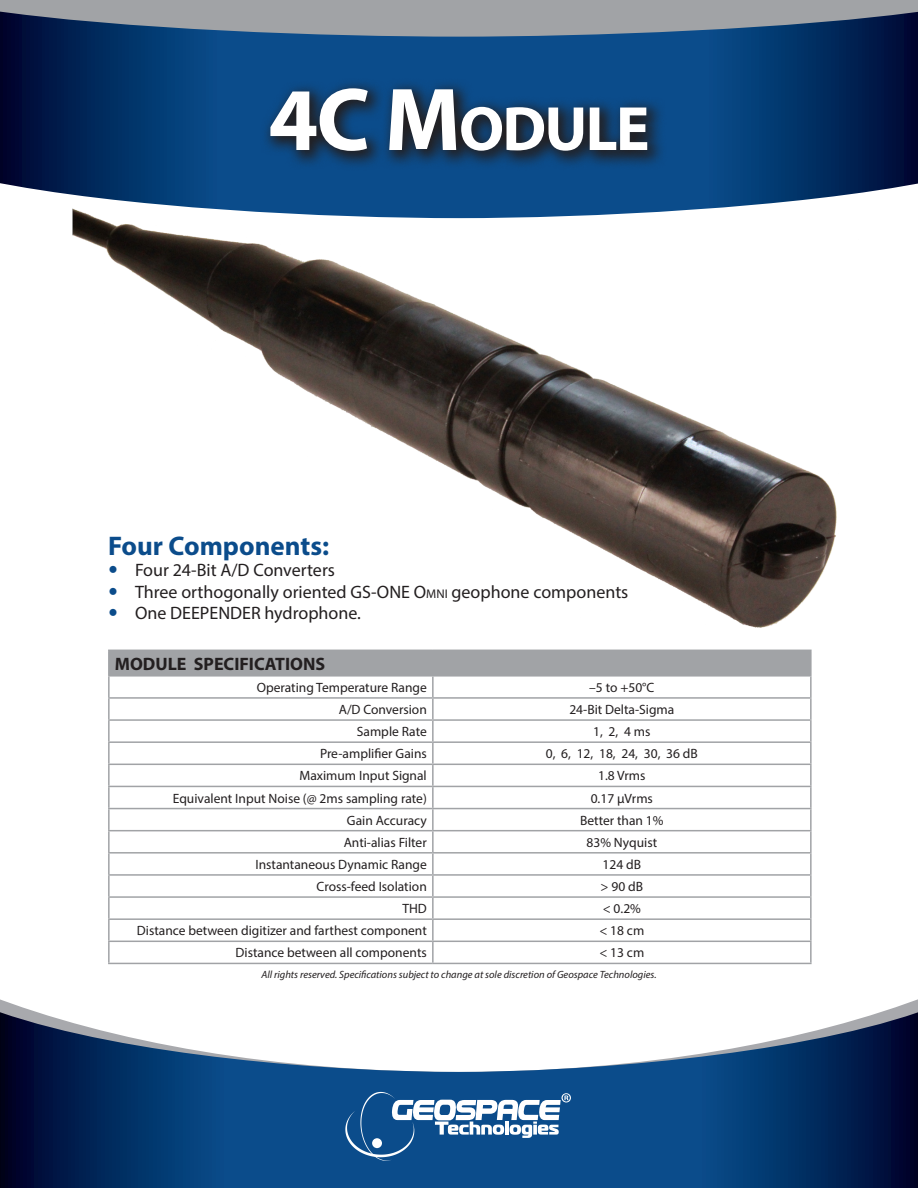
<style>
.page{position:relative;width:918px;height:1188px;background:#fff}
.page>*{position:absolute;margin:0;border:0;box-sizing:border-box;transform-origin:0 0}
.t1{font:700 63px "Myriad Pro";letter-spacing:-.03em;color:#fff}
.t2{font:700 27px "Myriad Pro";color:#0b4c8b}
.t3{font:18px "Myriad Pro";color:#231f20}
.t4{font:700 18px "Myriad Pro";color:#231f20}
.t5{font:13.5px "Myriad Pro";color:#231f20}
.t6{font:italic 10.5px "Myriad Pro";color:#231f20}
.s1{font-size:90px}
.s2{font-style:inherit}
.s3{font-size:12.6px}
</style>
<div class="page">
<div style="left:109px;top:650px;width:702px;height:26px;background:#a1a3a6"></div>
<hr style="left:108px;top:650px;width:325px;height:1px;background:#a1a3a6">
<hr style="left:108px;top:651px;width:2px;height:24px;background:#a1a3a6">
<hr style="left:433px;top:650px;width:379px;height:1px;background:#a1a3a6">
<hr style="left:810px;top:651px;width:2px;height:24px;background:#a1a3a6">
<hr style="left:108px;top:675px;width:325px;height:2px;background:#a1a3a6">
<hr style="left:433px;top:675px;width:379px;height:2px;background:#a1a3a6">
<hr style="left:108px;top:697px;width:325px;height:2px;background:#a1a3a6">
<hr style="left:433px;top:697px;width:379px;height:2px;background:#a1a3a6">
<hr style="left:108px;top:719px;width:325px;height:2px;background:#a1a3a6">
<hr style="left:433px;top:719px;width:379px;height:2px;background:#a1a3a6">
<hr style="left:108px;top:741px;width:325px;height:2px;background:#a1a3a6">
<hr style="left:433px;top:741px;width:379px;height:2px;background:#a1a3a6">
<hr style="left:108px;top:765px;width:2px;height:21px;background:#a1a3a6">
<hr style="left:432px;top:765px;width:2px;height:21px;background:#a1a3a6">
<hr style="left:810px;top:765px;width:2px;height:21px;background:#a1a3a6">
<hr style="left:108px;top:677px;width:2px;height:20px;background:#a1a3a6">
<hr style="left:432px;top:677px;width:2px;height:20px;background:#a1a3a6">
<hr style="left:810px;top:677px;width:2px;height:20px;background:#a1a3a6">
<hr style="left:108px;top:699px;width:2px;height:20px;background:#a1a3a6">
<hr style="left:432px;top:699px;width:2px;height:20px;background:#a1a3a6">
<hr style="left:810px;top:699px;width:2px;height:20px;background:#a1a3a6">
<hr style="left:108px;top:721px;width:2px;height:20px;background:#a1a3a6">
<hr style="left:432px;top:721px;width:2px;height:20px;background:#a1a3a6">
<hr style="left:810px;top:721px;width:2px;height:20px;background:#a1a3a6">
<hr style="left:108px;top:743px;width:2px;height:21px;background:#a1a3a6">
<hr style="left:432px;top:743px;width:2px;height:21px;background:#a1a3a6">
<hr style="left:810px;top:743px;width:2px;height:21px;background:#a1a3a6">
<hr style="left:108px;top:764px;width:325px;height:1px;background:#a1a3a6">
<hr style="left:433px;top:764px;width:379px;height:1px;background:#a1a3a6">
<hr style="left:108px;top:786px;width:325px;height:1px;background:#a1a3a6">
<hr style="left:108px;top:787px;width:2px;height:21px;background:#a1a3a6">
<hr style="left:433px;top:786px;width:379px;height:1px;background:#a1a3a6">
<hr style="left:432px;top:787px;width:2px;height:21px;background:#a1a3a6">
<hr style="left:810px;top:787px;width:2px;height:21px;background:#a1a3a6">
<hr style="left:108px;top:808px;width:325px;height:1px;background:#a1a3a6">
<hr style="left:108px;top:809px;width:2px;height:21px;background:#a1a3a6">
<hr style="left:433px;top:808px;width:379px;height:1px;background:#a1a3a6">
<hr style="left:432px;top:809px;width:2px;height:21px;background:#a1a3a6">
<hr style="left:810px;top:809px;width:2px;height:21px;background:#a1a3a6">
<hr style="left:108px;top:830px;width:325px;height:1px;background:#a1a3a6">
<hr style="left:108px;top:831px;width:2px;height:21px;background:#a1a3a6">
<hr style="left:433px;top:830px;width:379px;height:1px;background:#a1a3a6">
<hr style="left:432px;top:831px;width:2px;height:21px;background:#a1a3a6">
<hr style="left:810px;top:831px;width:2px;height:21px;background:#a1a3a6">
<hr style="left:108px;top:852px;width:325px;height:2px;background:#a1a3a6">
<hr style="left:108px;top:854px;width:2px;height:20px;background:#a1a3a6">
<hr style="left:433px;top:852px;width:379px;height:2px;background:#a1a3a6">
<hr style="left:432px;top:854px;width:2px;height:20px;background:#a1a3a6">
<hr style="left:810px;top:854px;width:2px;height:20px;background:#a1a3a6">
<hr style="left:108px;top:874px;width:325px;height:2px;background:#a1a3a6">
<hr style="left:108px;top:876px;width:2px;height:20px;background:#a1a3a6">
<hr style="left:433px;top:874px;width:379px;height:2px;background:#a1a3a6">
<hr style="left:432px;top:876px;width:2px;height:20px;background:#a1a3a6">
<hr style="left:810px;top:876px;width:2px;height:20px;background:#a1a3a6">
<hr style="left:108px;top:896px;width:325px;height:2px;background:#a1a3a6">
<hr style="left:108px;top:898px;width:2px;height:20px;background:#a1a3a6">
<hr style="left:433px;top:896px;width:379px;height:2px;background:#a1a3a6">
<hr style="left:432px;top:898px;width:2px;height:20px;background:#a1a3a6">
<hr style="left:810px;top:898px;width:2px;height:20px;background:#a1a3a6">
<hr style="left:108px;top:918px;width:325px;height:2px;background:#a1a3a6">
<hr style="left:108px;top:920px;width:2px;height:21px;background:#a1a3a6">
<hr style="left:433px;top:918px;width:379px;height:2px;background:#a1a3a6">
<hr style="left:432px;top:920px;width:2px;height:21px;background:#a1a3a6">
<hr style="left:810px;top:920px;width:2px;height:21px;background:#a1a3a6">
<hr style="left:108px;top:941px;width:325px;height:1px;background:#a1a3a6">
<hr style="left:108px;top:942px;width:2px;height:21px;background:#a1a3a6">
<hr style="left:433px;top:941px;width:379px;height:1px;background:#a1a3a6">
<hr style="left:432px;top:942px;width:2px;height:21px;background:#a1a3a6">
<hr style="left:810px;top:942px;width:2px;height:21px;background:#a1a3a6">
<hr style="left:108px;top:963px;width:325px;height:1px;background:#a1a3a6">
<hr style="left:433px;top:963px;width:379px;height:1px;background:#a1a3a6">
<svg style="left:0;top:37px;width:918px;height:171px;background:#0e4076"></svg>
<svg style="left:0;top:0;width:918px;height:37px;background:#7d8896"></svg>
<svg style="left:260px;top:78px;width:407px;height:93px;background:#143960"></svg>
<img style="left:72px;top:208px;width:765px;height:420px">
<svg style="left:0;top:1012px;width:918px;height:176px"></svg>
<svg style="left:345px;top:1092px;width:226px;height:69px"></svg>
<svg style="left:110px;top:566px;width:6px;height:7px"></svg>
<svg style="left:110px;top:588px;width:6px;height:7px"></svg>
<svg style="left:110px;top:609px;width:6px;height:7px"></svg>
<p class="t1" style="left:268px;top:88px;width:383px"><span class="s1">4C M</span>ODULE</p>
<p class="t2" style="left:108px;top:528px;width:223px">Four Components:</p>
<p class="t3" style="left:135px;top:559px;width:202px">Four 24-Bit A/D Converters</p>
<p class="t3" style="left:135px;top:581px;width:495px">Three orthogonally oriented GS-ONE <span class="s2">O</span><span class="s3">mni</span> geophone components</p>
<p class="t3" style="left:135px;top:602px;width:227px">One DEEPENDER hydrophone.</p>
<p class="t4" style="left:115px;top:652px;width:212px">MODULE SPECIFICATIONS</p>
<p class="t5" style="left:257px;top:679px;width:172px">Operating Temperature Range</p>
<p class="t5" style="left:589px;top:679px;width:67px">–5 to +50°C</p>
<p class="t5" style="left:339px;top:701px;width:90px">A/D Conversion</p>
<p class="t5" style="left:569px;top:701px;width:106px">24-Bit Delta-Sigma</p>
<p class="t5" style="left:357px;top:723px;width:71px">Sample Rate</p>
<p class="t5" style="left:593px;top:723px;width:59px">1, 2, 4 ms</p>
<p class="t5" style="left:320px;top:745px;width:108px">Pre-amplifier Gains</p>
<p class="t5" style="left:546px;top:745px;width:154px">0, 6, 12, 18, 24, 30, 36 dB</p>
<p class="t5" style="left:299px;top:768px;width:129px">Maximum Input Signal</p>
<p class="t5" style="left:598px;top:768px;width:49px">1.8 Vrms</p>
<p class="t5" style="left:173px;top:790px;width:256px">Equivalent Input Noise (@ 2ms sampling rate)</p>
<p class="t5" style="left:591px;top:790px;width:64px">0.17 μVrms</p>
<p class="t5" style="left:347px;top:812px;width:81px">Gain Accuracy</p>
<p class="t5" style="left:580px;top:812px;width:85px">Better than 1%</p>
<p class="t5" style="left:344px;top:834px;width:85px">Anti-alias Filter</p>
<p class="t5" style="left:587px;top:834px;width:72px">83% Nyquist</p>
<p class="t5" style="left:255px;top:856px;width:173px">Instantaneous Dynamic Range</p>
<p class="t5" style="left:603px;top:856px;width:40px">124 dB</p>
<p class="t5" style="left:317px;top:878px;width:112px">Cross-feed Isolation</p>
<p class="t5" style="left:601px;top:878px;width:44px">&gt; 90 dB</p>
<p class="t5" style="left:402px;top:900px;width:26px">THD</p>
<p class="t5" style="left:603px;top:900px;width:40px">&lt; 0.2%</p>
<p class="t5" style="left:137px;top:922px;width:291px">Distance between digitizer and farthest component</p>
<p class="t5" style="left:599px;top:922px;width:46px">&lt; 18 cm</p>
<p class="t5" style="left:236px;top:945px;width:193px">Distance between all components</p>
<p class="t5" style="left:599px;top:945px;width:46px">&lt; 13 cm</p>
<p class="t6" style="left:261px;top:968px;width:397px">All rights reserved. Specifications subject to change at sole discretion of Geospace Technologies.</p>
</div>
